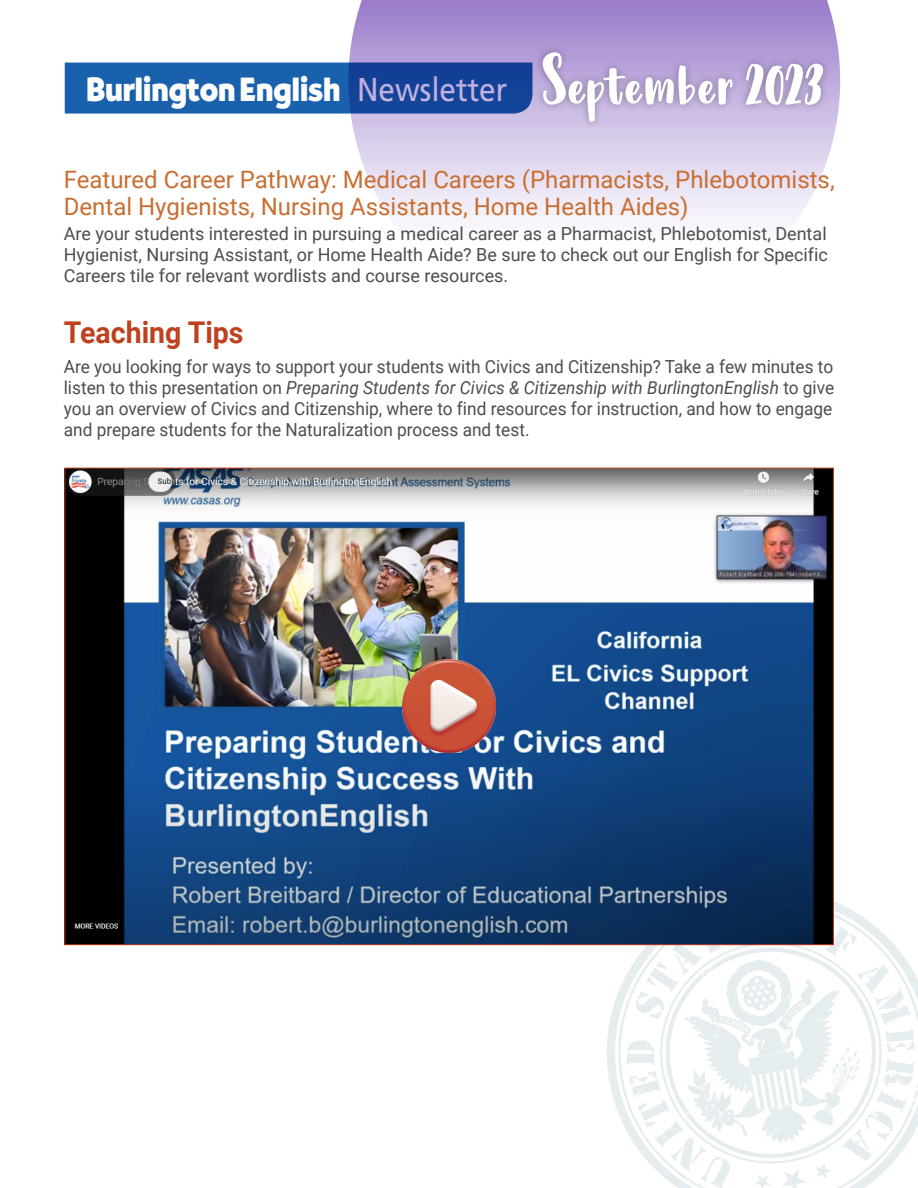
<style>
.page{position:relative;width:918px;height:1188px;background:#fff}
.page>*{position:absolute;margin:0;border:0;box-sizing:border-box;transform-origin:0 0}
.t1{font:33px "Cg Bernhardt Bd";color:#fff;scale:.9 1}
.t2{font:700 30px "Roboto";color:#be411e;scale:.95 1}
.t3{font:24px/27px "Roboto";color:#c86e32}
.t4{font:18px/21px "Roboto";color:#4d4d4d;text-align:justify;scale:.96 1}
.t5{font:18px/21px "Roboto";color:#4d4d4d;text-align:justify}
.s1{font-family:"Frutiger"}
.s2{font-style:italic}
</style>
<div class="page">
<svg style="left:348px;top:0;width:492px;height:222px;background:#cfc2e6"></svg>
<svg style="left:65px;top:63px;width:467px;height:51px;background:#1856a5"></svg>
<div style="left:738px;top:56px;width:93px;height:57px;background:#000;opacity:.3"></div>
<svg style="left:746px;top:61px;width:77px;height:44px"></svg>
<div style="left:535px;top:45px;width:205px;height:84px;background:#000;opacity:.3"></div>
<svg style="left:542px;top:52px;width:191px;height:70px"></svg>
<svg style="left:607px;top:945px;width:11px;height:167px"></svg>
<svg style="left:618px;top:901px;width:300px;height:230px"></svg>
<svg style="left:627px;top:908px;width:288px;height:280px"></svg>
<img style="left:67px;top:470px;width:765px;height:473px">
<img style="left:402px;top:660px;width:94px;height:93px">
<h1 class="t1" style="left:86px;top:69px;width:470px">BurlingtonEnglish <span class="s1">Newsletter</span></h1>
<p class="t3" style="left:64px;top:165px;width:772px">Featured Career Pathway: Medical Careers (Pharmacists, Phlebotomists,<br>Dental Hygienists, Nursing Assistants, Home Health Aides)</p>
<p class="t5" style="left:64px;top:223px;width:766px">Are your students interested in pursuing a medical career as a Pharmacist, Phlebotomist, Dental Hygienist, Nursing Assistant, or Home Health Aide? Be sure to check out our English for Specific Careers tile for relevant wordlists and course resources.</p>
<p class="t2" style="left:64px;top:312px;width:191px">Teaching Tips</p>
<p class="t4" style="left:64px;top:355px;width:804px">Are you looking for ways to support your students with Civics and Citizenship? Take a few minutes to listen to this presentation on <span class="s2">Preparing Students for Civics &amp; Citizenship with BurlingtonEnglish</span> to give you an overview of Civics and Citizenship, where to find resources for instruction, and how to engage and prepare students for the Naturalization process and test.</p>
</div>
